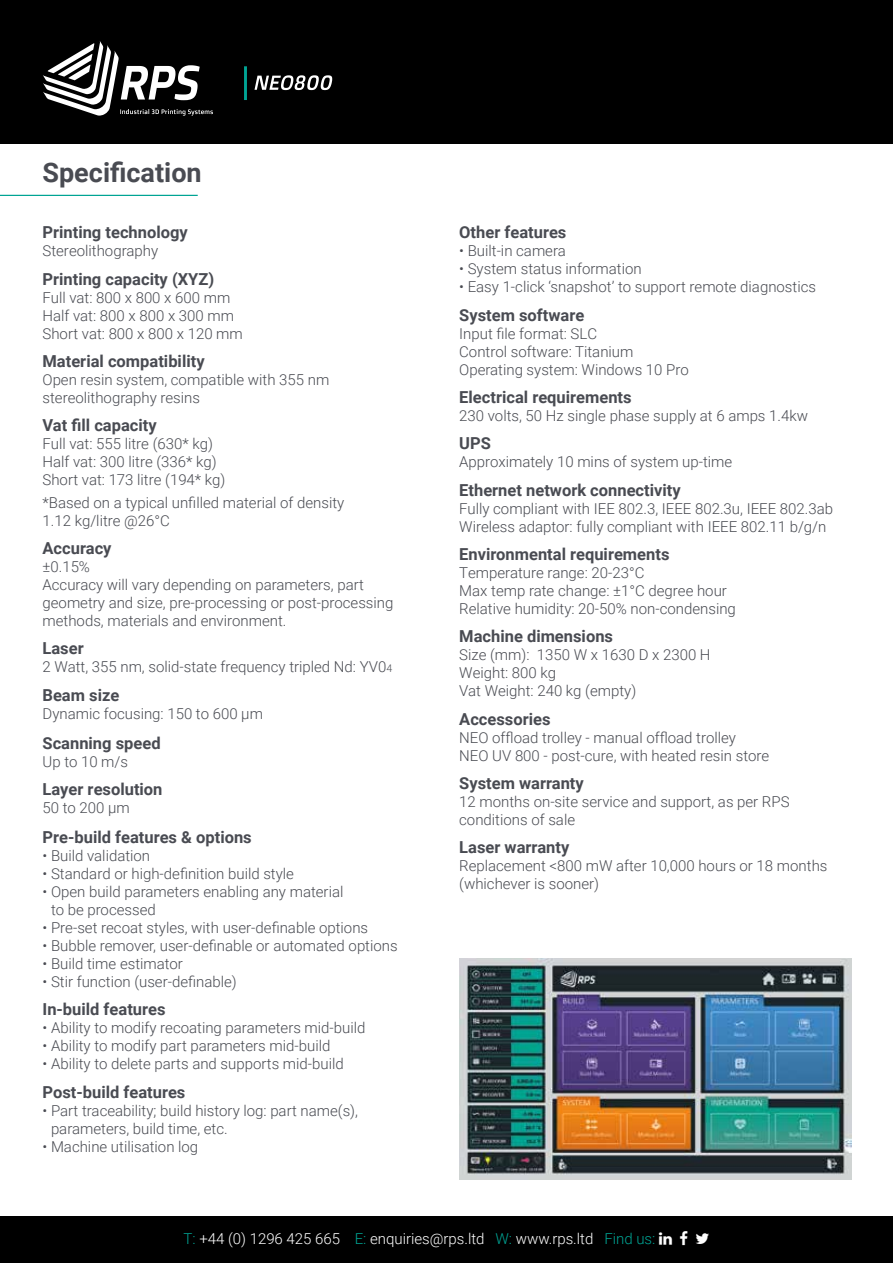
<style>
.page{position:relative;width:893px;height:1263px;background:#000}
.page>*{position:absolute;margin:0;border:0;box-sizing:border-box;transform-origin:0 0}
.t1{font:700 27px "Roboto";color:#494b52}
.t2{font:700 16.5px "Roboto";color:#494b52}
.t3{font:300 15px/18px "Roboto";color:#494b52}
.t4{font:300 15px "Roboto";color:#fff}
.s1{font-size:10.5px}
.s2{color:#00a494}
</style>
<div class="page">
<div style="left:0;top:145px;width:893px;height:1071px;background:#fff"></div>
<img style="left:459px;top:958px;width:392px;height:221px">
<svg style="left:43px;top:41px;width:170px;height:75px"></svg>
<hr style="left:244px;top:66px;width:3px;height:34px;background:#00a494">
<svg style="left:254px;top:75px;width:78px;height:15px"></svg>
<hr style="left:0;top:195px;width:198px;height:1px;background:#00a494">
<h1 class="t1" style="left:43px;top:153px;width:161px">Specification</h1>
<p class="t2" style="left:43px;top:221px;width:147px">Printing technology</p>
<p class="t3" style="left:43px;top:242px;width:117px">Stereolithography</p>
<p class="t2" style="left:43px;top:267px;width:173px">Printing capacity (XYZ)</p>
<p class="t3" style="left:43px;top:288px;width:202px">Full vat: 800 x 800 x 600 mm<br>Half vat: 800 x 800 x 300 mm<br>Short vat: 800 x 800 x 120 mm</p>
<p class="t2" style="left:43px;top:350px;width:164px">Material compatibility</p>
<p class="t3" style="left:43px;top:370px;width:288px">Open resin system, compatible with 355 nm stereolithography resins</p>
<p class="t2" style="left:43px;top:414px;width:116px">Vat fill capacity</p>
<p class="t3" style="left:43px;top:434px;width:184px">Full vat: 555 litre (630* kg)<br>Half vat: 300 litre (336* kg)<br>Short vat: 173 litre (194* kg)</p>
<p class="t3" style="left:43px;top:493px;width:303px">*Based on a typical unfilled material of density<br>1.12 kg/litre @26°C</p>
<p class="t2" style="left:43px;top:536px;width:71px">Accuracy</p>
<p class="t3" style="left:43px;top:557px;width:352px">±0.15%<br>Accuracy will vary depending on parameters, part geometry and size, pre-processing or post-processing methods, materials and environment.</p>
<p class="t2" style="left:43px;top:637px;width:43px">Laser</p>
<p class="t3" style="left:43px;top:657px;width:351px">2 Watt, 355 nm, solid-state frequency tripled Nd: YV0<span class="s1">4</span></p>
<p class="t2" style="left:43px;top:683px;width:78px">Beam size</p>
<p class="t3" style="left:43px;top:704px;width:222px">Dynamic focusing: 150 to 600 µm</p>
<p class="t2" style="left:43px;top:731px;width:120px">Scanning speed</p>
<p class="t3" style="left:43px;top:752px;width:87px">Up to 10 m/s</p>
<p class="t2" style="left:43px;top:777px;width:122px">Layer resolution</p>
<p class="t3" style="left:43px;top:798px;width:89px">50 to 200 µm</p>
<p class="t2" style="left:43px;top:826px;width:211px">Pre-build features &amp; options</p>
<p class="t3" style="left:43px;top:846px;width:109px">• Build validation</p>
<p class="t3" style="left:43px;top:864px;width:253px">• Standard or high-definition build style</p>
<p class="t3" style="left:51px;top:882px;width:294px;text-indent:-8px">• Open build parameters enabling any material to be processed</p>
<p class="t3" style="left:43px;top:918px;width:327px">• Pre-set recoat styles, with user-definable options</p>
<p class="t3" style="left:43px;top:936px;width:357px">• Bubble remover, user-definable or automated options</p>
<p class="t3" style="left:43px;top:954px;width:142px">• Build time estimator</p>
<p class="t3" style="left:43px;top:972px;width:196px">• Stir function (user-definable)</p>
<p class="t2" style="left:43px;top:998px;width:125px">In-build features</p>
<p class="t3" style="left:43px;top:1018px;width:324px">• Ability to modify recoating parameters mid-build</p>
<p class="t3" style="left:43px;top:1036px;width:289px">• Ability to modify part parameters mid-build</p>
<p class="t3" style="left:43px;top:1054px;width:303px">• Ability to delete parts and supports mid-build</p>
<p class="t2" style="left:43px;top:1080px;width:144px">Post-build features</p>
<p class="t3" style="left:51px;top:1101px;width:308px;text-indent:-8px">• Part traceability; build history log: part name(s), parameters, build time, etc.</p>
<p class="t3" style="left:43px;top:1137px;width:157px">• Machine utilisation log</p>
<p class="t2" style="left:459px;top:221px;width:109px">Other features</p>
<p class="t3" style="left:459px;top:242px;width:108px">• Built-in camera</p>
<p class="t3" style="left:459px;top:260px;width:184px">• System status information</p>
<p class="t3" style="left:459px;top:278px;width:358px">• Easy 1-click ‘snapshot’ to support remote diagnostics</p>
<p class="t2" style="left:459px;top:303px;width:127px">System software</p>
<p class="t3" style="left:459px;top:324px;width:231px">Input file format: SLC<br>Control software: Titanium<br>Operating system: Windows 10 Pro</p>
<p class="t2" style="left:459px;top:386px;width:174px">Electrical requirements</p>
<p class="t3" style="left:459px;top:406px;width:350px">230 volts, 50 Hz single phase supply at 6 amps 1.4kw</p>
<p class="t2" style="left:459px;top:432px;width:33px">UPS</p>
<p class="t3" style="left:459px;top:452px;width:275px">Approximately 10 mins of system up-time</p>
<p class="t2" style="left:459px;top:478px;width:223px">Ethernet network connectivity</p>
<p class="t3" style="left:459px;top:499px;width:375px">Fully compliant with IEE 802.3, IEEE 802.3u, IEEE 802.3ab<br>Wireless adaptor: fully compliant with IEEE 802.11 b/g/n</p>
<p class="t2" style="left:459px;top:542px;width:212px">Environmental requirements</p>
<p class="t3" style="left:459px;top:563px;width:278px">Temperature range: 20-23°C<br>Max temp rate change: ±1°C degree hour<br>Relative humidity: 20-50% non-condensing</p>
<p class="t2" style="left:459px;top:625px;width:155px">Machine dimensions</p>
<p class="t3" style="left:459px;top:645px;width:253px">Size (mm): 1350 W x 1630 D x 2300 H<br>Weight: 800 kg<br>Vat Weight: 240 kg (empty)</p>
<p class="t2" style="left:459px;top:707px;width:93px">Accessories</p>
<p class="t3" style="left:459px;top:728px;width:312px">NEO offload trolley - manual offload trolley<br>NEO UV 800 - post-cure, with heated resin store</p>
<p class="t2" style="left:459px;top:771px;width:126px">System warranty</p>
<p class="t3" style="left:459px;top:792px;width:332px">12 months on-site service and support, as per RPS conditions of sale</p>
<p class="t2" style="left:459px;top:836px;width:112px">Laser warranty</p>
<p class="t3" style="left:459px;top:856px;width:370px">Replacement &lt;800 mW after 10,000 hours or 18 months (whichever is sooner)</p>
<p class="t4" style="left:184px;top:1228px;width:473px"><span class="s2">T:</span> +44 (0) 1296 425 665 <span class="s2">E:</span> enquiries@rps.ltd <span class="s2">W:</span> www.rps.ltd <span class="s2">Find us:</span></p>
</div>
